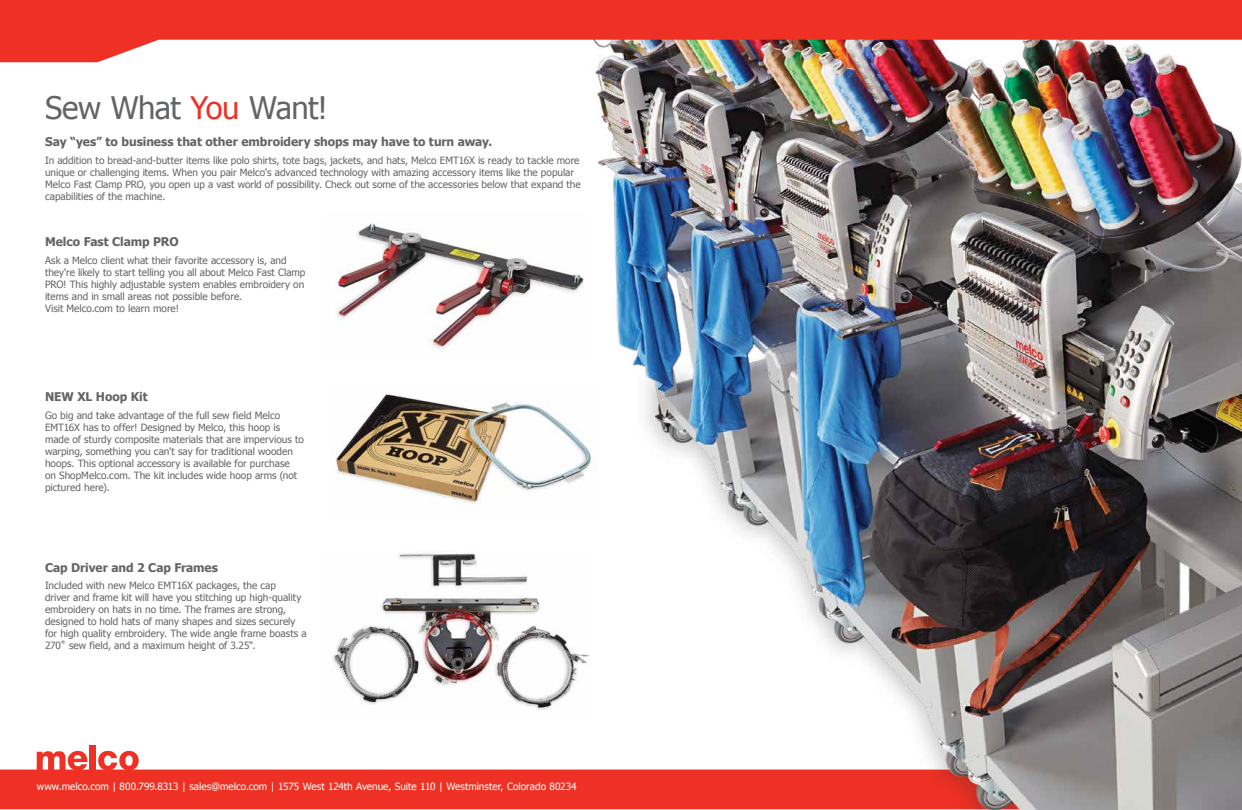
<style>
.page{position:relative;width:1242px;height:810px;background:#fff}
.page>*{position:absolute;margin:0;border:0;box-sizing:border-box;transform-origin:0 0}
.t1{font:31px "Tahoma";letter-spacing:-.02em;color:#636466}
.t2{font:700 12px "Tahoma";letter-spacing:-.005em;color:#636466}
.t3{font:10px/12px "Tahoma";color:#636466}
.t4{font:10px "Tahoma";color:#fff}
.s1{color:#ee3124}
</style>
<div class="page">
<svg style="left:0;top:747px;width:563px;height:62px;fill:#ee3124"></svg>
<svg style="left:37px;top:751px;width:50px;height:19px"></svg>
<div style="left:90px;top:745px;width:6px;height:25px;background:#ee3124"></div>
<svg style="left:98px;top:751px;width:41px;height:19px"></svg>
<img style="left:563px;top:62px;width:679px;height:748px">
<img style="left:335px;top:384px;width:263px;height:134px">
<img style="left:331px;top:551px;width:262px;height:169px">
<img style="left:335px;top:211px;width:253px;height:148px">
<svg style="left:0;top:0;width:1242px;height:62px;fill:#ee3124"></svg>
<h1 class="t1" style="left:45px;top:88px;width:284px">Sew What <span class="s1">You</span> Want!</h1>
<p class="t2" style="left:45px;top:134px;width:449px">Say “yes” to business that other embroidery shops may have to turn away.</p>
<p class="t3" style="left:45px;top:154px;width:537px">In addition to bread-and-butter items like polo shirts, tote bags, jackets, and hats, Melco EMT16X is ready to tackle more unique or challenging items. When you pair Melco's advanced technology with amazing accessory items like the popular Melco Fast Clamp PRO, you open up a vast world of possibility. Check out some of the accessories below that expand the capabilities of the machine.</p>
<p class="t2" style="left:45px;top:234px;width:135px">Melco Fast Clamp PRO</p>
<p class="t3" style="left:45px;top:254px;width:262px">Ask a Melco client what their favorite accessory is, and they're likely to start telling you all about Melco Fast Clamp PRO! This highly adjustable system enables embroidery on items and in small areas not possible before.<br>Visit Melco.com to learn more!</p>
<p class="t2" style="left:45px;top:389px;width:104px">NEW XL Hoop Kit</p>
<p class="t3" style="left:45px;top:409px;width:260px">Go big and take advantage of the full sew field Melco EMT16X has to offer! Designed by Melco, this hoop is made of sturdy composite materials that are impervious to warping, something you can't say for traditional wooden hoops. This optional accessory is available for purchase<br>on ShopMelco.com. The kit includes wide hoop arms (not pictured here).</p>
<p class="t2" style="left:45px;top:560px;width:175px">Cap Driver and 2 Cap Frames</p>
<p class="t3" style="left:45px;top:579px;width:263px">Included with new Melco EMT16X packages, the cap<br>driver and frame kit will have you stitching up high-quality embroidery on hats in no time. The frames are strong, designed to hold hats of many shapes and sizes securely for high quality embroidery. The wide angle frame boasts a 270˚ sew field, and a maximum height of 3.25".</p>
<p class="t4" style="left:37px;top:780px;width:541px">www.melco.com | 800.799.8313 | sales@melco.com | 1575 West 124th Avenue, Suite 110 | Westminster, Colorado 80234</p>
</div>
